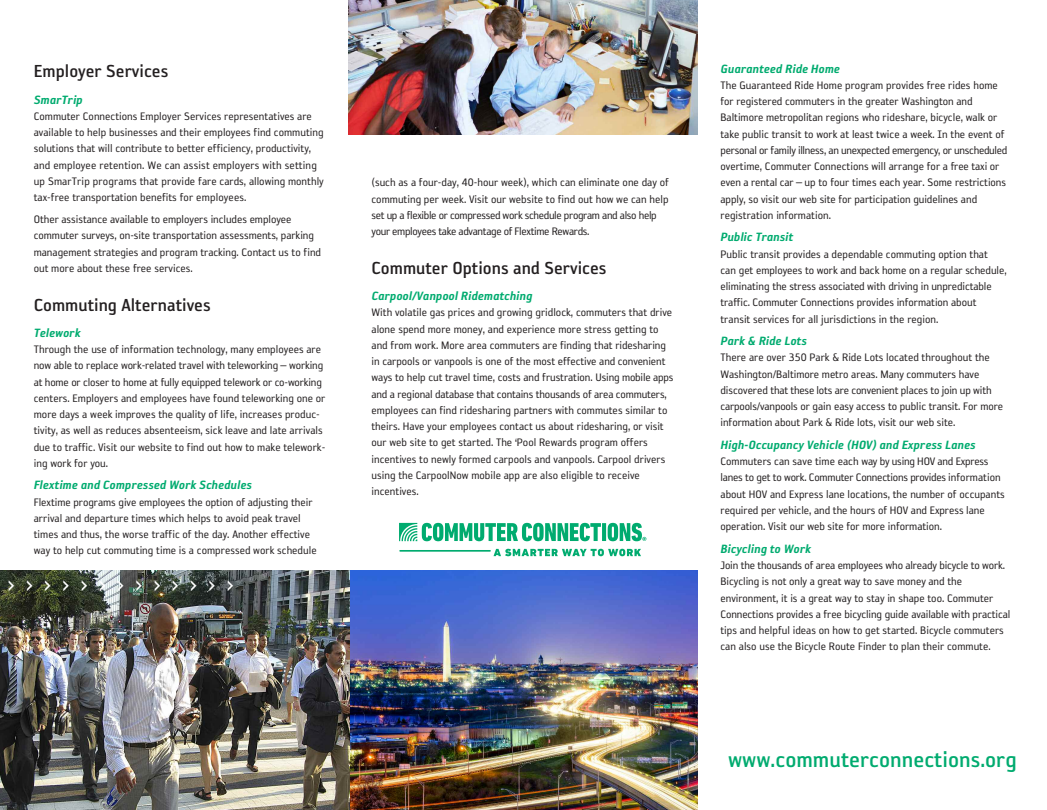
<style>
.page{position:relative;width:1047px;height:810px;background:#fff}
.page>*{position:absolute;margin:0;border:0;box-sizing:border-box;transform-origin:0 0}
.t1{font:25px "Reykjavik One B Gauge";color:#00ab6f}
.t2{font:22.5px "Reykjavik One B Gauge";color:#fff}
.t3{font:20px "Reykjavik One B Gauge";color:#231f20}
.t4{font:italic 13.75px "Reykjavik One C Gauge";color:#00ab6f}
.t5{font:12.5px/16.2px "Reykjavik One A Gauge";color:#231f20}
.t6{font:12.5px/16.2px "Reykjavik One A Gauge";letter-spacing:-.03em;color:#231f20}
</style>
<div class="page">
<img style="left:0;top:570px;width:697px;height:240px">
<img style="left:348px;top:0;width:349px;height:135px">
<hr style="left:399px;top:550px;width:91px;height:2px;background:#00ab6f">
<hr style="left:602px;top:523px;width:4px;height:18px;background:#00ab6f">
<svg style="left:607px;top:523px;width:39px;height:18px"></svg>
<svg style="left:399px;top:523px;width:202px;height:18px"></svg>
<svg style="left:493px;top:549px;width:148px;height:7px"></svg>
<h3 class="t3" style="left:34px;top:65px;width:136px">Employer Services</h3>
<p class="t4" style="left:34px;top:95px;width:50px">SmarTrip</p>
<p class="t5" style="left:34px;top:109px;width:291px">Commuter Connections Employer Services representatives are available to help businesses and their employees find commuting solutions that will contribute to better efficiency, productivity, and employee retention. We can assist employers with setting up SmarTrip programs that provide fare cards, allowing monthly tax-free transportation benefits for employees.</p>
<p class="t5" style="left:34px;top:212px;width:289px">Other assistance available to employers includes employee commuter surveys, on-site transportation assessments, parking management strategies and program tracking. Contact us to find out more about these free services.</p>
<h3 class="t3" style="left:34px;top:298px;width:178px">Commuting Alternatives</h3>
<p class="t4" style="left:34px;top:328px;width:48px">Telework</p>
<p class="t5" style="left:34px;top:342px;width:293px">Through the use of information technology, many employees are now able to replace work-related travel with teleworking—working at home or closer to home at fully equipped telework or co-working centers. Employers and employees have found teleworking one or more days a week improves the quality of life, increases produc&shy;tivity, as well as reduces absenteeism, sick leave and late arrivals due to traffic. Visit our website to find out how to make telework&shy;ing work for you.</p>
<p class="t4" style="left:34px;top:481px;width:220px">Flextime and Compressed Work Schedules</p>
<p class="t5" style="left:34px;top:495px;width:284px">Flextime programs give employees the option of adjusting their arrival and departure times which helps to avoid peak travel times and thus, the worse traffic of the day. Another effective way to help cut commuting time is a compressed work schedule</p>
<h2 class="t2" style="left:8px;top:577px;width:227px">&gt;&gt;&gt;&gt;&gt;&gt;&gt;&gt;&gt;&gt;&gt;&gt;&gt;</h2>
<p class="t6" style="left:371px;top:176px;width:299px">(such as a four-day, 40-hour week), which can eliminate one day of commuting per week. Visit our website to find out how we can help set up a flexible or compressed work schedule program and also help your employees take advantage of Flextime Rewards.</p>
<h3 class="t3" style="left:371px;top:261px;width:237px">Commuter Options and Services</h3>
<p class="t4" style="left:371px;top:291px;width:162px">Carpool/Vanpool Ridematching</p>
<p class="t5" style="left:371px;top:306px;width:303px">With volatile gas prices and growing gridlock, commuters that drive alone spend more money, and experience more stress getting to and from work. More area commuters are finding that ridesharing in carpools or vanpools is one of the most effective and convenient ways to help cut travel time, costs and frustration. Using mobile apps and a regional database that contains thousands of area commuters, employees can find ridesharing partners with commutes similar to theirs. Have your employees contact us about ridesharing, or visit our web site to get started. The ‘Pool Rewards program offers incentives to newly formed carpools and vanpools. Carpool drivers using the CarpoolNow mobile app are also eligible to receive incentives.</p>
<p class="t4" style="left:720px;top:64px;width:121px">Guaranteed Ride Home</p>
<p class="t5" style="left:720px;top:78px;width:288px">The Guaranteed Ride Home program provides free rides home for registered commuters in the greater Washington and Baltimore metropolitan regions who rideshare, bicycle, walk or take public transit to work at least twice a week. In the event of personal or family illness, an unexpected emergency, or unscheduled overtime, Commuter Connections will arrange for a free taxi or even a rental car—up to four times each year. Some restrictions apply, so visit our web site for participation guidelines and registration information.</p>
<p class="t4" style="left:720px;top:233px;width:74px">Public Transit</p>
<p class="t5" style="left:720px;top:247px;width:287px">Public transit provides a dependable commuting option that can get employees to work and back home on a regular schedule, eliminating the stress associated with driving in unpredictable traffic. Commuter Connections provides information about transit services for all jurisdictions in the region.</p>
<p class="t4" style="left:720px;top:336px;width:88px">Park &amp; Ride Lots</p>
<p class="t5" style="left:720px;top:351px;width:284px">There are over 350 Park &amp; Ride Lots located throughout the Washington/Baltimore metro areas. Many commuters have discovered that these lots are convenient places to join up with carpools/vanpools or gain easy access to public transit. For more information about Park &amp; Ride lots, visit our web site.</p>
<p class="t4" style="left:720px;top:440px;width:257px">High-Occupancy Vehicle (HOV) and Express Lanes</p>
<p class="t5" style="left:720px;top:454px;width:286px">Commuters can save time each way by using HOV and Express lanes to get to work. Commuter Connections provides information about HOV and Express lane locations, the number of occupants required per vehicle, and the hours of HOV and Express lane operation. Visit our web site for more information.</p>
<p class="t4" style="left:720px;top:544px;width:92px">Bicycling to Work</p>
<p class="t5" style="left:720px;top:558px;width:291px">Join the thousands of area employees who already bicycle to work.<br>Bicycling is not only a great way to save money and the environment, it is a great way to stay in shape too. Commuter Connections provides a free bicycling guide available with practical tips and helpful ideas on how to get started. Bicycle commuters can also use the Bicycle Route Finder to plan their commute.</p>
<h1 class="t1" style="left:728px;top:751px;width:290px">www.commuterconnections.org</h1>
</div>
